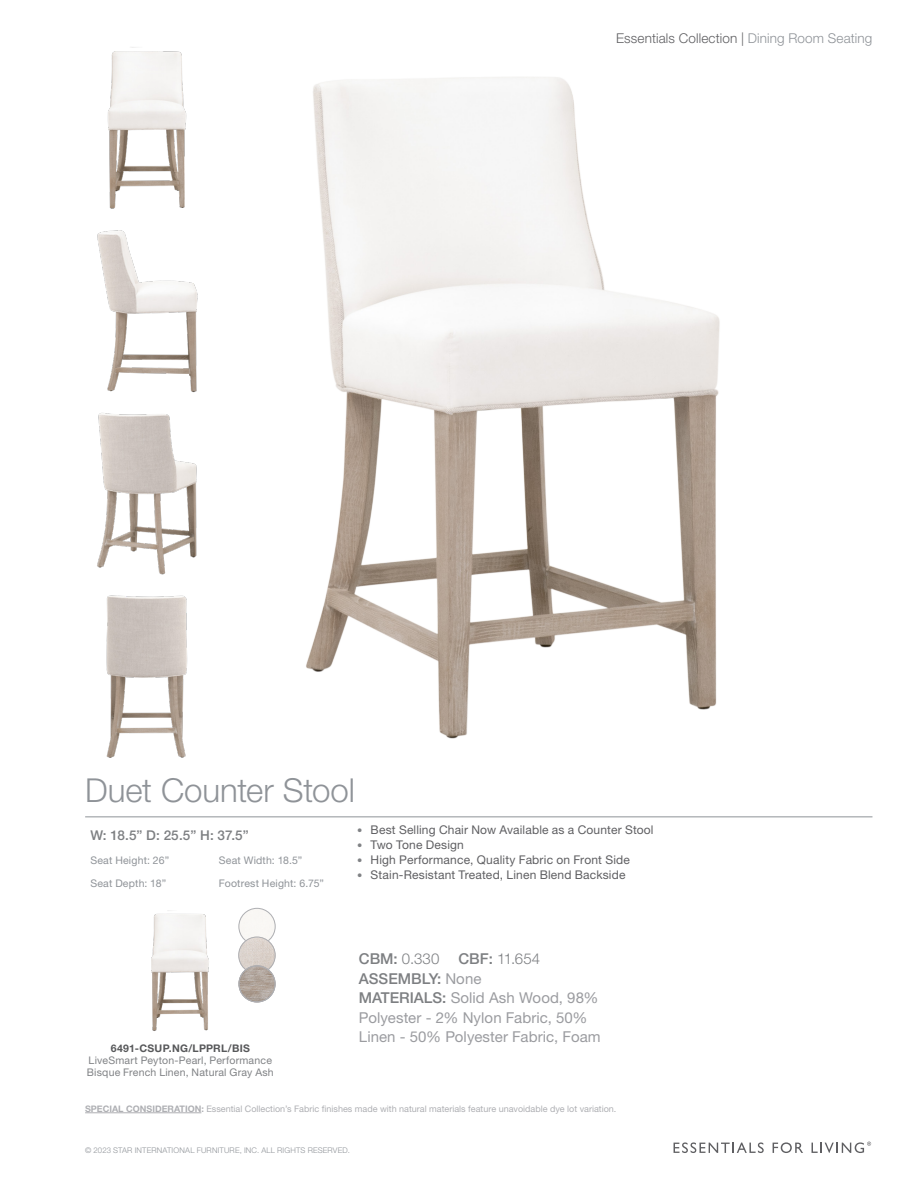
<style>
.page{position:relative;width:915px;height:1191px;background:#fff}
.page>*{position:absolute;margin:0;border:0;box-sizing:border-box;transform-origin:0 0}
.t1{font:300 33px "Helvetica Neue";letter-spacing:-.005em;color:#8f9398}
.t2{font:15px/19.5px "Helvetica Neue";letter-spacing:.005em;color:#9b9ca0}
.t3{font:300 15px "Helvetica Neue";letter-spacing:.005em;color:#7d7f82}
.t4{font:500 15px "Helvetica Neue";color:#7d7f82}
.t5{font:300 13.5px "Helvetica Neue";letter-spacing:.01em;color:#5f5f62}
.t6{font:500 13.5px "Helvetica Neue";color:#7d7f82}
.t7{font:12px "Helvetica Neue";letter-spacing:.015em;color:#5f5f62}
.t8{font:10.5px/12px "Helvetica Neue";letter-spacing:.02em;color:#808285}
.t9{font:10.5px "Helvetica Neue";letter-spacing:.015em;color:#8f9398}
.t10{font:700 10.5px "Helvetica Neue";letter-spacing:.025em;color:#57585a}
.t11{font:9px "Helvetica Neue";color:#aeafb3}
.t12{font:300 7.8px "Helvetica Neue";letter-spacing:.02em;color:#8f9398}
.s1{color:#8f9398}
.s2{font-size:10.5px;color:#808285}
.s3{font-weight:500}
.s4{font-weight:400;color:#9b9ca0}
.s5{font-weight:500;color:#7d7f82}
.s6{font-weight:700}
</style>
<div class="page">
<svg style="left:673px;top:1142px;width:90px;height:11px"></svg>
<svg style="left:772px;top:1142px;width:30px;height:11px"></svg>
<svg style="left:811px;top:1141px;width:59px;height:12px"></svg>
<hr style="left:85px;top:816px;width:787px;height:1px;background:#8f9398">
<hr style="left:85px;top:1112px;width:116px;height:1px;background:#aeafb3">
<img style="left:306px;top:77px;width:414px;height:662px">
<img style="left:106px;top:595px;width:82px;height:163px">
<img style="left:97px;top:230px;width:101px;height:163px">
<img style="left:97px;top:413px;width:100px;height:162px">
<img style="left:107px;top:47px;width:80px;height:162px">
<img style="left:151px;top:910px;width:58px;height:121px">
<img style="left:238px;top:908px;width:37px;height:37px;border-radius:19px">
<div style="left:238px;top:908px;width:37px;height:37px;border:1px solid #aeafb3;border-radius:50%"></div>
<img style="left:238px;top:936px;width:37px;height:38px;border-radius:19px">
<div style="left:238px;top:936px;width:37px;height:38px;border:1px solid #aeafb3;border-radius:50%"></div>
<img style="left:240px;top:965px;width:35px;height:37px">
<div style="left:238px;top:965px;width:37px;height:37px;border:1px solid #aeafb3;border-radius:50%"></div>
<p class="t5" style="left:616px;top:29px;width:258px">Essentials Collection | <span class="s1">Dining Room Seating</span></p>
<p class="t1" style="left:85px;top:769px;width:271px">Duet Counter Stool</p>
<p class="t6" style="left:90px;top:827px;width:160px">W: 18.5” D: 25.5” H: 37.5”</p>
<p class="t9" style="left:90px;top:854px;width:80px">Seat Height: 26”</p>
<p class="t9" style="left:219px;top:854px;width:85px">Seat Width: 18.5”</p>
<p class="t9" style="left:90px;top:877px;width:77px">Seat Depth: 18”</p>
<p class="t9" style="left:219px;top:877px;width:107px">Footrest Height: 6.75”</p>
<p class="t10" style="left:111px;top:1041px;width:140px">6491-CSUP.NG/LPPRL/BIS</p>
<p class="t8" style="left:87px;top:1054px;width:188px">LiveSmart Peyton-Pearl, Performance<br>Bisque French Linen, Natural Gray Ash</p>
<p class="t7" style="left:357px;top:822px;width:298px"><span class="s2">•</span> Best Selling Chair Now Available as a Counter Stool</p>
<p class="t7" style="left:357px;top:837px;width:108px"><span class="s2">•</span> Two Tone Design</p>
<p class="t7" style="left:357px;top:852px;width:274px"><span class="s2">•</span> High Performance, Quality Fabric on Front Side</p>
<p class="t7" style="left:357px;top:867px;width:270px"><span class="s2">•</span> Stain-Resistant Treated, Linen Blend Backside</p>
<p class="t3" style="left:359px;top:949px;width:82px"><span class="s3">CBM:</span> 0.330</p>
<p class="t3" style="left:458px;top:949px;width:83px"><span class="s3">CBF:</span> 11.654</p>
<p class="t4" style="left:359px;top:969px;width:124px">ASSEMBLY: <span class="s4">None</span></p>
<p class="t2" style="left:359px;top:988px;width:243px"><span class="s5">MATERIALS:</span> Solid Ash Wood, 98%<br>Polyester - 2% Nylon Fabric, 50%<br>Linen - 50% Polyester Fabric, Foam</p>
<p class="t11" style="left:85px;top:1103px;width:532px"><span class="s6">SPECIAL CONSIDERATION:</span> Essential Collection’s Fabric finishes made with natural materials feature unavoidable dye lot variation.</p>
<p class="t12" style="left:85px;top:1145px;width:266px">© 2023 STAR INTERNATIONAL FURNITURE, INC. ALL RIGHTS RESERVED.</p>
</div>
